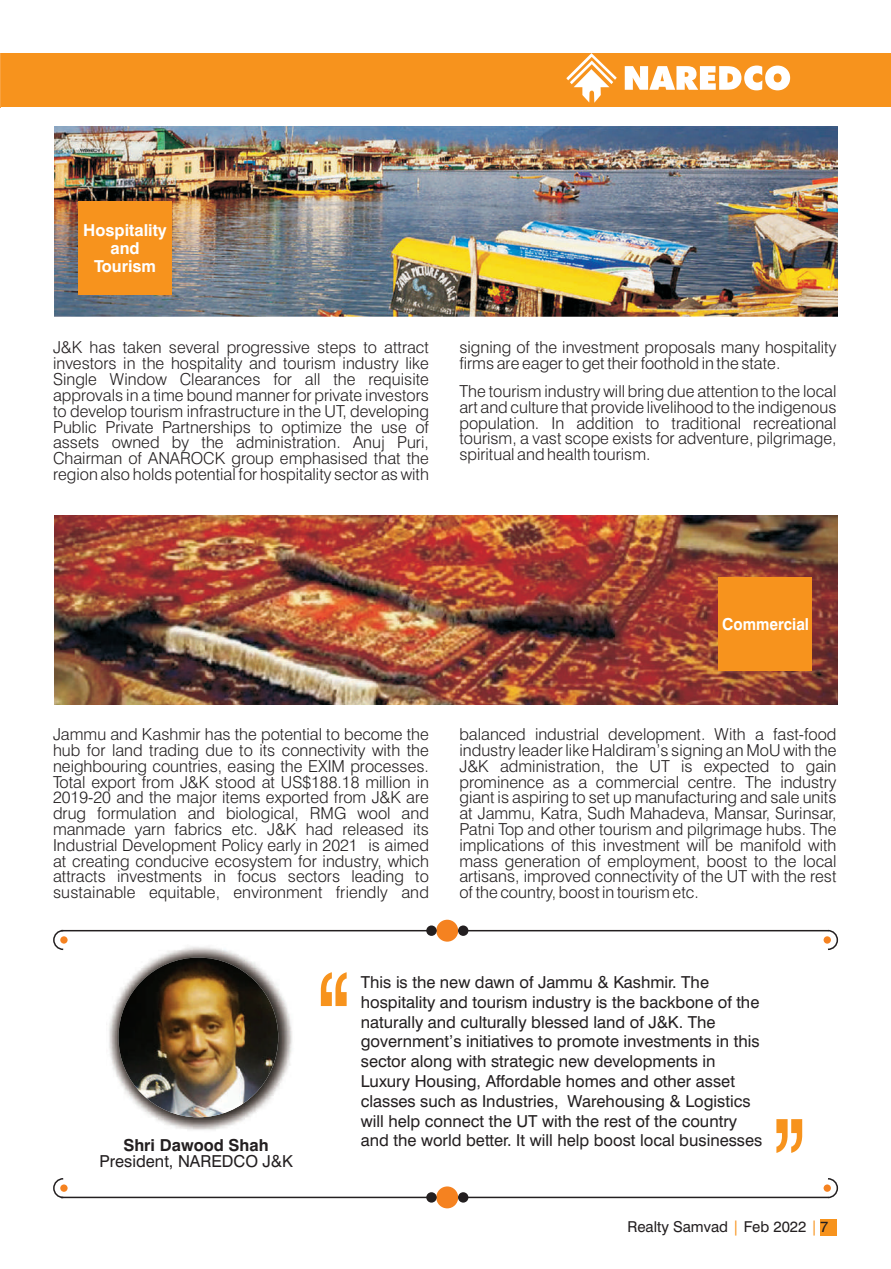
<style>
.page{position:relative;width:891px;height:1269px;background:#fff}
.page>*{position:absolute;margin:0;border:0;box-sizing:border-box;transform-origin:0 0}
.t1{font:300 16.5px/15.8px "Swiss 721 BT";color:#231f20;text-align:justify}
.t2{font:16.5px/19.8px "Swiss 721 BT";color:#231f20}
.t3{font:700 16.5px/17.9px "Swiss 721 BT";color:#fff;text-align:center}
.t4{font:700 16.5px "Swiss 721 BT";color:#231f20}
.t5{font:700 16.5px "Swiss 721 BT";color:#fff;scale:.92 1}
.t6{font:15px "Swiss 721 BT";color:#231f20}
.t7{font:15px "Swiss 721 BT";color:#f7931d}
</style>
<div class="page">
<div style="left:0;top:53px;width:891px;height:54px;background:#f7931d"></div>
<div style="left:820px;top:1219px;width:16px;height:17px;background:#f7931d"></div>
<img style="left:0;top:53px;width:1px;height:54px">
<svg style="left:625px;top:66px;width:165px;height:24px"></svg>
<svg style="left:566px;top:53px;width:51px;height:50px"></svg>
<img style="left:109px;top:946px;width:183px;height:184px">
<img style="left:118px;top:958px;width:160px;height:159px;border-radius:50%">
<img style="left:54px;top:127px;width:783px;height:189px">
<div style="left:78px;top:201px;width:94px;height:94px;background:#f7931d"></div>
<img style="left:54px;top:515px;width:783px;height:190px">
<div style="left:718px;top:578px;width:94px;height:93px;background:#f7931d"></div>
<svg style="left:776px;top:1119px;width:26px;height:34px"></svg>
<svg style="left:321px;top:972px;width:26px;height:34px"></svg>
<hr style="left:61px;top:930px;width:767px;height:1px;background:#231f20">
<div style="left:436px;top:920px;width:22px;height:22px;background:#f58220;border-radius:50%"></div>
<div style="left:458px;top:925px;width:10px;height:11px;background:#231f20;border-radius:50%"></div>
<div style="left:426px;top:925px;width:11px;height:11px;background:#231f20;border-radius:50%"></div>
<svg style="left:826px;top:929px;width:13px;height:22px"></svg>
<div style="left:824px;top:936px;width:7px;height:8px;background:#f58220;border-radius:50%"></div>
<svg style="left:53px;top:929px;width:12px;height:22px"></svg>
<div style="left:60px;top:936px;width:8px;height:8px;background:#f58220;border-radius:50%"></div>
<hr style="left:61px;top:1197px;width:767px;height:1px;background:#231f20">
<div style="left:436px;top:1186px;width:22px;height:22px;background:#f58220;border-radius:50%"></div>
<div style="left:458px;top:1192px;width:10px;height:11px;background:#231f20;border-radius:50%"></div>
<div style="left:426px;top:1192px;width:11px;height:11px;background:#231f20;border-radius:50%"></div>
<svg style="left:826px;top:1178px;width:13px;height:21px"></svg>
<div style="left:824px;top:1184px;width:7px;height:8px;background:#f58220;border-radius:50%"></div>
<svg style="left:53px;top:1178px;width:12px;height:21px"></svg>
<div style="left:60px;top:1184px;width:8px;height:8px;background:#f58220;border-radius:50%"></div>
<p class="t3" style="left:83px;top:223px;width:85px">Hospitality and<br>Tourism</p>
<p class="t1" style="left:53px;top:341px;width:377px">J&amp;K has taken several progressive steps to attract investors in the hospitality and tourism industry like Single Window Clearances for all the requisite approvals in a time bound manner for private investors to develop tourism infrastructure in the UT, developing Public Private Partnerships to optimize the use of assets owned by the administration. Anuj Puri, Chairman of ANAROCK group emphasised that the region also holds potential for hospitality sector as with</p>
<p class="t1" style="left:459px;top:341px;width:379px">signing of the investment proposals many hospitality firms are eager to get their foothold in the state.</p>
<p class="t1" style="left:459px;top:385px;width:379px">The tourism industry will bring due attention to the local art and culture that provide livelihood to the indigenous population. In addition to traditional recreational tourism, a vast scope exists for adventure, pilgrimage, spiritual and health tourism.</p>
<p class="t5" style="left:722px;top:618px;width:96px">Commercial</p>
<p class="t1" style="left:53px;top:728px;width:377px">Jammu and Kashmir has the potential to become the hub for land trading due to its connectivity with the neighbouring countries, easing the EXIM processes.<br>Total export from J&amp;K stood at US$188.18 million in 2019-20 and the major items exported from J&amp;K are drug formulation and biological, RMG wool and manmade yarn fabrics etc. J&amp;K had released its Industrial Development Policy early in 2021 is aimed at creating conducive ecosystem for industry, which attracts investments in focus sectors leading to sustainable equitable, environment friendly and</p>
<p class="t1" style="left:459px;top:728px;width:379px">balanced industrial development. With a fast-food industry leader like Haldiram’s signing an MoU with the J&amp;K administration, the UT is expected to gain prominence as a commercial centre. The industry giant is aspiring to set up manufacturing and sale units at Jammu, Katra, Sudh Mahadeva, Mansar, Surinsar, Patni Top and other tourism and pilgrimage hubs. The implications of this investment will be manifold with mass generation of employment, boost to the local artisans, improved connectivity of the UT with the rest of the country, boost in tourism etc.</p>
<p class="t4" style="left:123px;top:1139px;width:147px">Shri Dawood Shah</p>
<p class="t2" style="left:99px;top:1153px;width:195px">President, NAREDCO J&amp;K</p>
<p class="t2" style="left:361px;top:974px;width:403px">This is the new dawn of Jammu &amp; Kashmir. The hospitality and tourism industry is the backbone of the naturally and culturally blessed land of J&amp;K. The government’s initiatives to promote investments in this sector along with strategic new developments in Luxury Housing, Affordable homes and other asset classes such as Industries, Warehousing &amp; Logistics will help connect the UT with the rest of the country and the world better. It will help boost local businesses</p>
<p class="t7" style="left:732px;top:1220px;width:9px">|</p>
<p class="t7" style="left:810px;top:1220px;width:9px">|</p>
<p class="t6" style="left:627px;top:1220px;width:203px">Realty Samvad Feb 2022 7</p>
</div>
